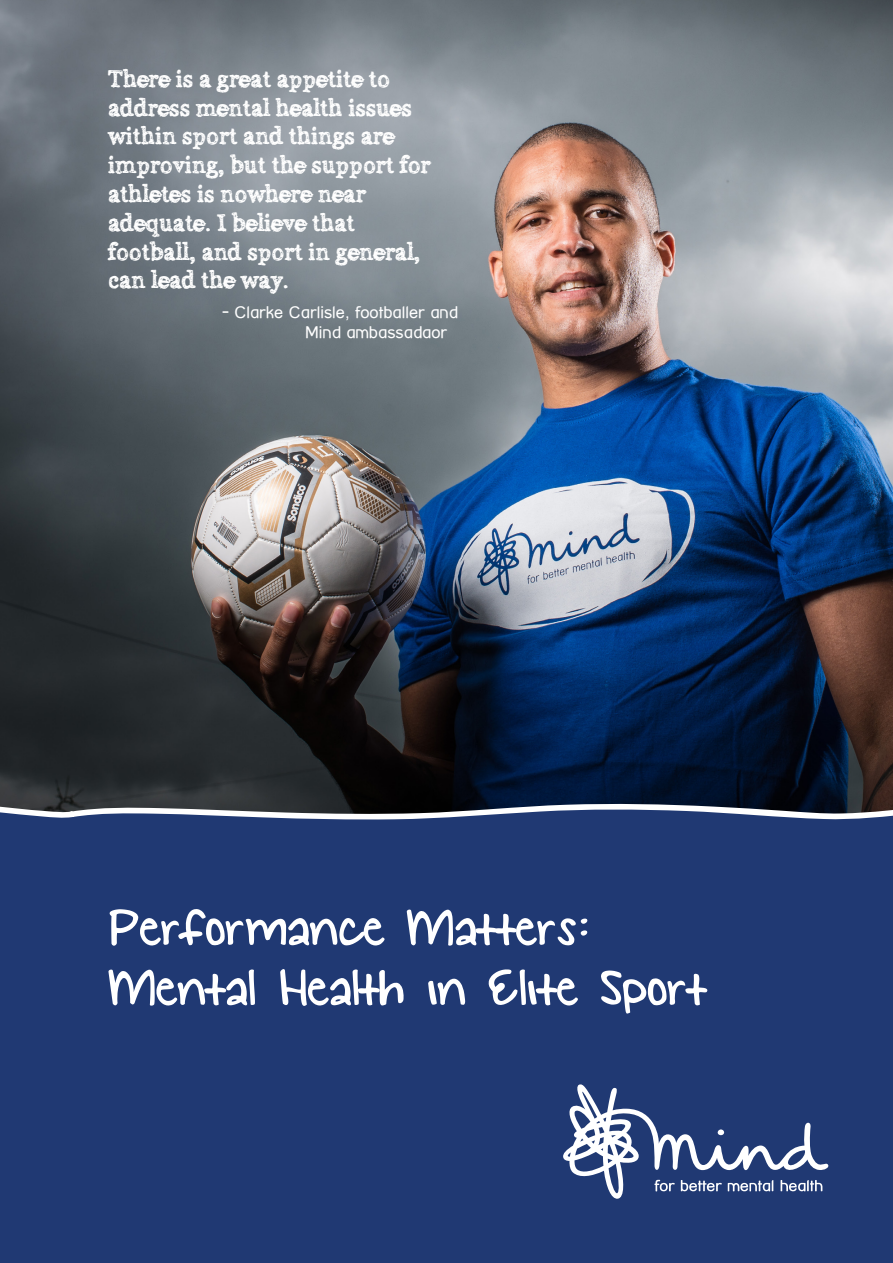
<style>
.page{position:relative;width:893px;height:1263px;background:#fff}
.page>*{position:absolute;margin:0;border:0;box-sizing:border-box;transform-origin:0 0}
.t1{font:57px/60px "KG Small Town Southern Girl";color:#fff}
.t2{font:24px/28.8px "Alabama";color:#fff}
.t3{font:16.5px/19.8px "Street Corner";color:#fff}
</style>
<div class="page">
<img style="left:0;top:0;width:893px;height:753px">
<svg style="left:0;top:753px;width:893px;height:47px;background:#121a27"></svg>
<div style="left:0;top:800px;width:893px;height:463px;background:#203973"></div>
<svg style="left:563px;top:1084px;width:265px;height:115px"></svg>
<p class="t2" style="left:108px;top:65px;width:324px">There is a great appetite to address mental health issues within sport and things are improving, but the support for athletes is nowhere near</p>
<p class="t2" style="left:108px;top:209px;width:248px">adequate. I believe that</p>
<p class="t2" style="left:108px;top:238px;width:314px">football, and sport in general, can lead the way.</p>
<p class="t3" style="left:305px;top:302px;width:154px;text-indent:-83px">- Clarke Carlisle, footballer and<br>Mind ambassadaor</p>
<p class="t1" style="left:108px;top:901px;width:600px">Performance Matters:<br>Mental Health in Elite Sport</p>
</div>
